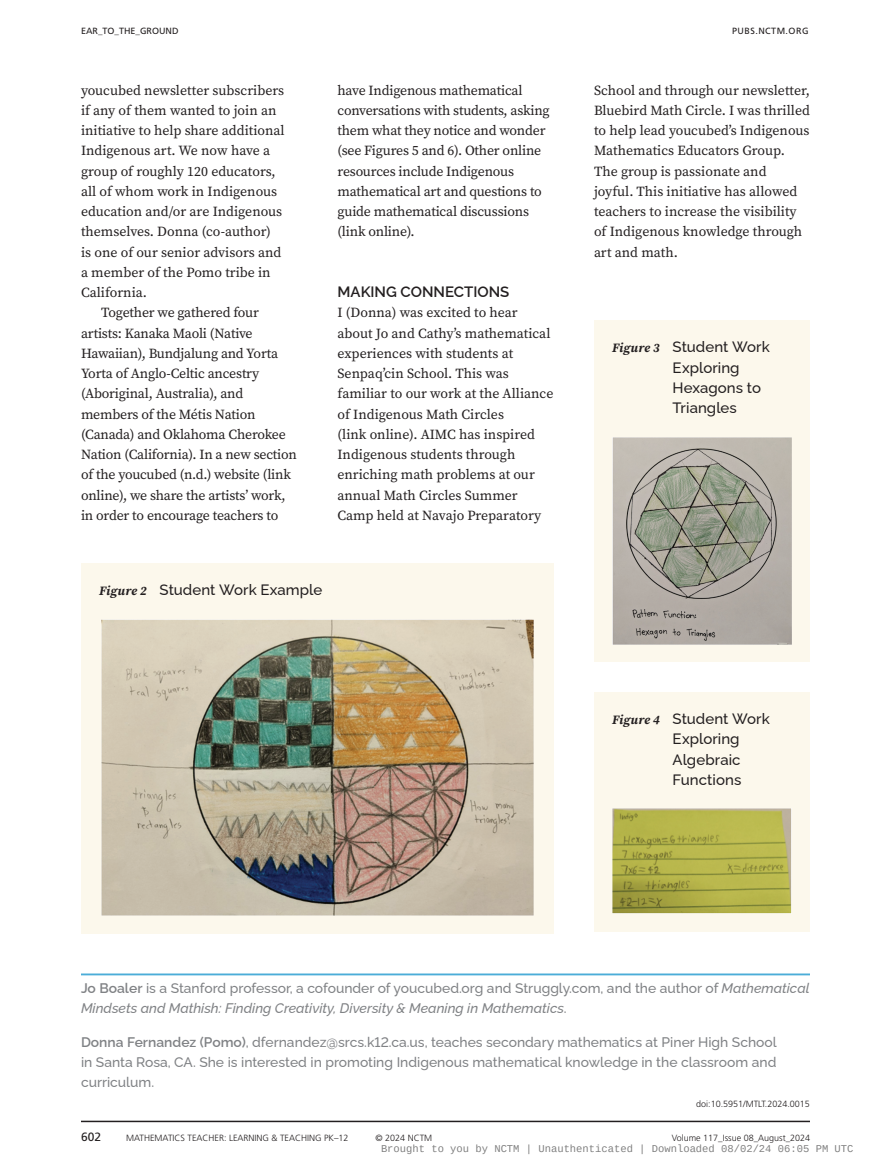
<style>
.page{position:relative;width:891px;height:1175px;background:#fff}
.page>*{position:absolute;margin:0;border:0;box-sizing:border-box;transform-origin:0 0}
.FC{font:500 15px/20.2px "Raleway";color:#231f20}
._1{font:600 15px "Raleway";color:#231f20}
.T1{font:13.8px/20.2px "Source Serif Pro";color:#231f20}
.T{font:13.8px/20.2px "Source Serif Pro";letter-spacing:-.015em;color:#231f20}
.Author_Bio_no_rule{font:500 13.8px/20.2px "Raleway";color:#808285;text-align:justify}
.Author_Bio{font:italic 500 13.8px/20.2px "Raleway";color:#808285}
.t1{font:12px "Frutiger LT Std";color:#231f20}
.t2{font:10.5px "Liberation Mono";color:rgb(0 0 0/.5)}
.doi{font:300 9px "Frutiger LT Std";color:#231f20}
.t3{font:9px "Frutiger LT Std";color:#231f20}
.t4{font:9px "Frutiger LT Std";letter-spacing:.05em;color:#231f20}
.s1{font-family:"Source Serif Pro";font-weight:700;font-style:italic;font-size:12.75px}
.s2{font-weight:600;font-style:normal}
.s3{font-style:normal}
.s4{font-weight:600}
</style>
<div class="page">
<hr style="left:81px;top:1120px;width:729px;height:2px;background:#231f20">
<hr style="left:81px;top:973px;width:729px;height:2px;background:#4badd8">
<div style="left:594px;top:320px;width:216px;height:342px;background:#fcf8ec"></div>
<img style="left:613px;top:437px;width:178px;height:207px">
<div style="left:81px;top:563px;width:473px;height:370px;background:#fcf8ec"></div>
<img style="left:101px;top:619px;width:432px;height:296px">
<div style="left:594px;top:692px;width:216px;height:239px;background:#fcf8ec"></div>
<img style="left:613px;top:808px;width:178px;height:105px">
<p class="t3" style="left:81px;top:25px;width:99px">EAR_TO_THE_GROUND</p>
<p class="t4" style="left:732px;top:25px;width:78px">PUBS.NCTM.ORG</p>
<p class="T1" style="left:81px;top:80px;width:205px">youcubed newsletter subscribers if any of them wanted to join an initiative to help share additional<br>Indigenous art. We now have a group of roughly 120 educators, all of whom work in Indigenous education and/or are Indigenous themselves. Donna (co-author)<br>is one of our senior advisors and a member of the Pomo tribe in<br>California.</p>
<p class="T" style="left:81px;top:303px;width:218px;text-indent:20px">Together we gathered four artists: Kanaka Maoli (Native<br>Hawaiian), Bundjalung and Yorta<br>Yorta of Anglo-Celtic ancestry (Aboriginal, Australia), and members of the Métis Nation (Canada) and Oklahoma Cherokee<br>Nation (California). In a new section of the youcubed (n.d.) website (link online), we share the artists’ work, in order to encourage teachers to</p>
<p class="T" style="left:338px;top:80px;width:214px">have Indigenous mathematical conversations with students, asking them what they notice and wonder (see Figures 5 and 6). Other online resources include Indigenous mathematical art and questions to guide mathematical discussions (link online).</p>
<p class="_1" style="left:338px;top:280px;width:173px">MAKING CONNECTIONS</p>
<p class="T1" style="left:338px;top:303px;width:218px">I (Donna) was excited to hear about Jo and Cathy’s mathematical experiences with students at<br>Senpaq’cin School. This was familiar to our work at the Alliance of Indigenous Math Circles<br>(link online). AIMC has inspired<br>Indigenous students through enriching math problems at our annual Math Circles Summer<br>Camp held at Navajo Preparatory</p>
<p class="FC" style="left:99px;top:578px;width:225px"><span class="s1">Figure 2</span> Student Work Example</p>
<p class="T1" style="left:594px;top:80px;width:218px">School and through our newsletter,<br>Bluebird Math Circle. I was thrilled to help lead youcubed’s Indigenous<br>Mathematics Educators Group.<br>The group is passionate and<br>joyful. This initiative has allowed teachers to increase the visibility of Indigenous knowledge through art and math.</p>
<p class="FC" style="left:673px;top:335px;width:99px;text-indent:-61px"><span class="s1">Figure 3</span> Student Work<br>Exploring<br>Hexagons to<br>Triangles</p>
<p class="FC" style="left:673px;top:707px;width:99px;text-indent:-61px"><span class="s1">Figure 4</span> Student Work<br>Exploring<br>Algebraic<br>Functions</p>
<p class="Author_Bio" style="left:81px;top:976px;width:730px"><span class="s2">Jo Boaler</span> <span class="s3">is a Stanford professor, a cofounder of youcubed.org and Struggly.com, and the author of</span> Mathematical<br>Mindsets and Mathish: Finding Creativity, Diversity &amp; Meaning in Mathematics<span class="s3">.</span></p>
<p class="Author_Bio_no_rule" style="left:81px;top:1030px;width:697px"><span class="s4">Donna Fernandez (Pomo)</span>, dfernandez@srcs.k12.ca.us, teaches secondary mathematics at Piner High School in Santa Rosa, CA. She is interested in promoting Indigenous mathematical knowledge in the classroom and curriculum.</p>
<p class="doi" style="left:696px;top:1099px;width:115px">doi:10.5951/MTLT.2024.0015</p>
<p class="t1" style="left:81px;top:1130px;width:22px">602</p>
<p class="doi" style="left:126px;top:1133px;width:224px">MATHEMATICS TEACHER: LEARNING &amp; TEACHING PK–12</p>
<p class="doi" style="left:376px;top:1133px;width:58px">© 2024 NCTM</p>
<p class="doi" style="left:672px;top:1133px;width:140px">Volume 117_Issue 08_August_2024</p>
<p class="t2" style="left:381px;top:1143px;width:474px">Brought to you by NCTM | Unauthenticated | Downloaded 08/02/24 06:05 PM UTC</p>
</div>
